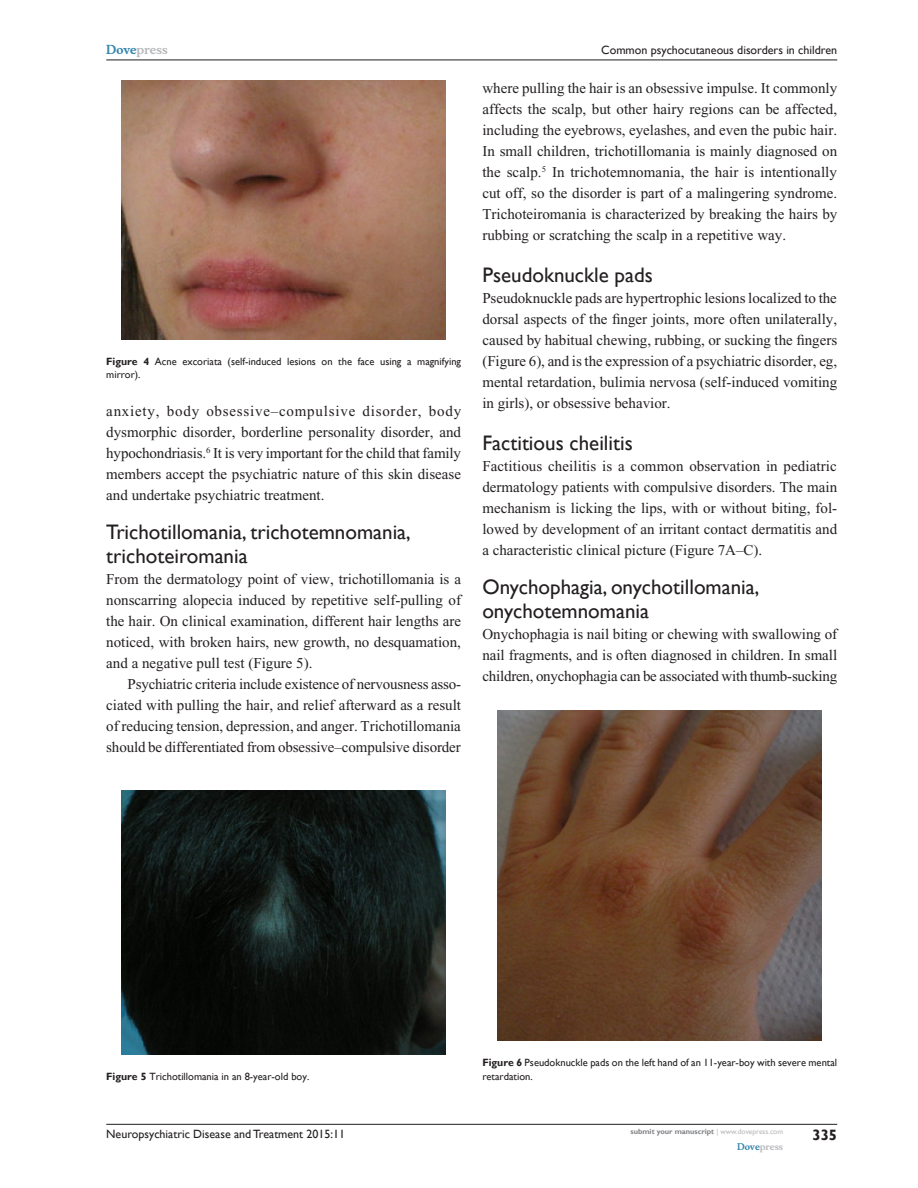
<style>
.page{position:relative;width:918px;height:1188px;background:#fff}
.page>*{position:absolute;margin:0;border:0;box-sizing:border-box;transform-origin:0 0}
.H2-2li{font:21px/24px "Gill Sans";color:#231f20}
.TxF{font:15px/21px "Times New Roman";color:#231f20;text-align:justify}
.Tx{font:15px/21px "Times New Roman";color:#231f20;text-align:justify}
.RunFolio-R{font:700 15px "Gill Sans";color:#231f20}
.RunF-R{font:12px "Gill Sans";color:#231f20}
.RunH-R{font:12px "Gill Sans";color:#231f20}
.RunH-Brand-R{font:700 12px "Musee";color:#b8b9bc}
.FigC{font:10.5px/13.5px "Gill Sans";color:#231f20}
.RunF-Brand-R{font:700 9px "Musee";color:#b8b9bc}
.RunF-SubmityourMS-R{font:700 7.5px "Gill Sans";color:#808285}
.s1{color:#3485ae}
.s2{font-weight:700}
.s3{font-weight:400;color:#b8b9bc}
</style>
<div class="page">
<hr style="left:106px;top:1124px;width:731px;height:1px;background:#231f20">
<hr style="left:106px;top:60px;width:731px;height:1px;background:#231f20">
<img style="left:122px;top:81px;width:324px;height:259px">
<img style="left:122px;top:790px;width:324px;height:264px">
<img style="left:498px;top:710px;width:324px;height:331px">
<p class="RunH-Brand-R" style="left:106px;top:43px;width:63px"><span class="s1">Dove</span>press</p>
<p class="FigC" style="left:106px;top:355px;width:356px"><span class="s2">Figure 4</span> Acne excoriata (self-induced lesions on the face using a magnifying mirror).</p>
<p class="Tx" style="left:106px;top:401px;width:356px">anxiety, body obsessive–compulsive disorder, body dysmorphic disorder, borderline personality disorder, and hypochondriasis.<sup>6</sup> It is very important for the child that family members accept the psychiatric nature of this skin disease and undertake psychiatric treatment.</p>
<p class="H2-2li" style="left:106px;top:520px;width:306px">Trichotillomania, trichotemnomania, trichoteiromania</p>
<p class="TxF" style="left:106px;top:569px;width:356px">From the dermatology point of view, trichotillomania is a nonscarring alopecia induced by repetitive self-pulling of the hair. On clinical examination, different hair lengths are noticed, with broken hairs, new growth, no desquamation, and a negative pull test (Figure 5).</p>
<p class="Tx" style="left:106px;top:674px;width:356px;text-indent:21px">Psychiatric criteria include existence of nervousness asso&shy;ciated with pulling the hair, and relief afterward as a result of reducing tension, depression, and anger. Trichotillomania should be differentiated from obsessive–compulsive disorder</p>
<p class="RunH-R" style="left:601px;top:43px;width:238px">Common psychocutaneous disorders in children</p>
<p class="Tx" style="left:482px;top:77px;width:356px">where pulling the hair is an obsessive impulse. It commonly affects the scalp, but other hairy regions can be affected, including the eyebrows, eyelashes, and even the pubic hair.<br>In small children, trichotillomania is mainly diagnosed on the scalp.<sup>5</sup> In trichotemnomania, the hair is intentionally cut off, so the disorder is part of a malingering syndrome.<br>Trichoteiromania is characterized by breaking the hairs by rubbing or scratching the scalp in a repetitive way.</p>
<h2 class="H2-2li" style="left:482px;top:263px;width:172px">Pseudoknuckle pads</h2>
<p class="TxF" style="left:482px;top:287px;width:356px">Pseudoknuckle pads are hypertrophic lesions localized to the dorsal aspects of the finger joints, more often unilaterally, caused by habitual chewing, rubbing, or sucking the fingers (Figure 6), and is the expression of a psychiatric disorder, eg, mental retardation, bulimia nervosa (self-induced vomiting in girls), or obsessive behavior.</p>
<h2 class="H2-2li" style="left:482px;top:431px;width:152px">Factitious cheilitis</h2>
<p class="TxF" style="left:482px;top:455px;width:356px">Factitious cheilitis is a common observation in pediatric dermatology patients with compulsive disorders. The main mechanism is licking the lips, with or without biting, fol&shy;lowed by development of an irritant contact dermatitis and a characteristic clinical picture (Figure 7A–C).</p>
<p class="H2-2li" style="left:482px;top:575px;width:279px">Onychophagia, onychotillomania, onychotemnomania</p>
<p class="TxF" style="left:482px;top:623px;width:357px">Onychophagia is nail biting or chewing with swallowing of nail fragments, and is often diagnosed in children. In small children, onychophagia can be associated with thumb-sucking</p>
<p class="FigC" style="left:106px;top:1069px;width:205px"><span class="s2">Figure 5</span> Trichotillomania in an 8-year-old boy.</p>
<p class="FigC" style="left:482px;top:1056px;width:356px"><span class="s2">Figure 6</span> Pseudoknuckle pads on the left hand of an 11-year-boy with severe mental retardation.</p>
<p class="RunF-R" style="left:106px;top:1127px;width:241px">Neuropsychiatric Disease and Treatment 2015:11</p>
<p class="RunF-SubmityourMS-R" style="left:631px;top:1127px;width:154px">submit your manuscript <span class="s3">| www.dovepress.com</span></p>
<p class="RunF-Brand-R" style="left:737px;top:1141px;width:48px"><span class="s1">Dove</span>press</p>
<p class="RunFolio-R" style="left:812px;top:1126px;width:26px">335</p>
</div>
